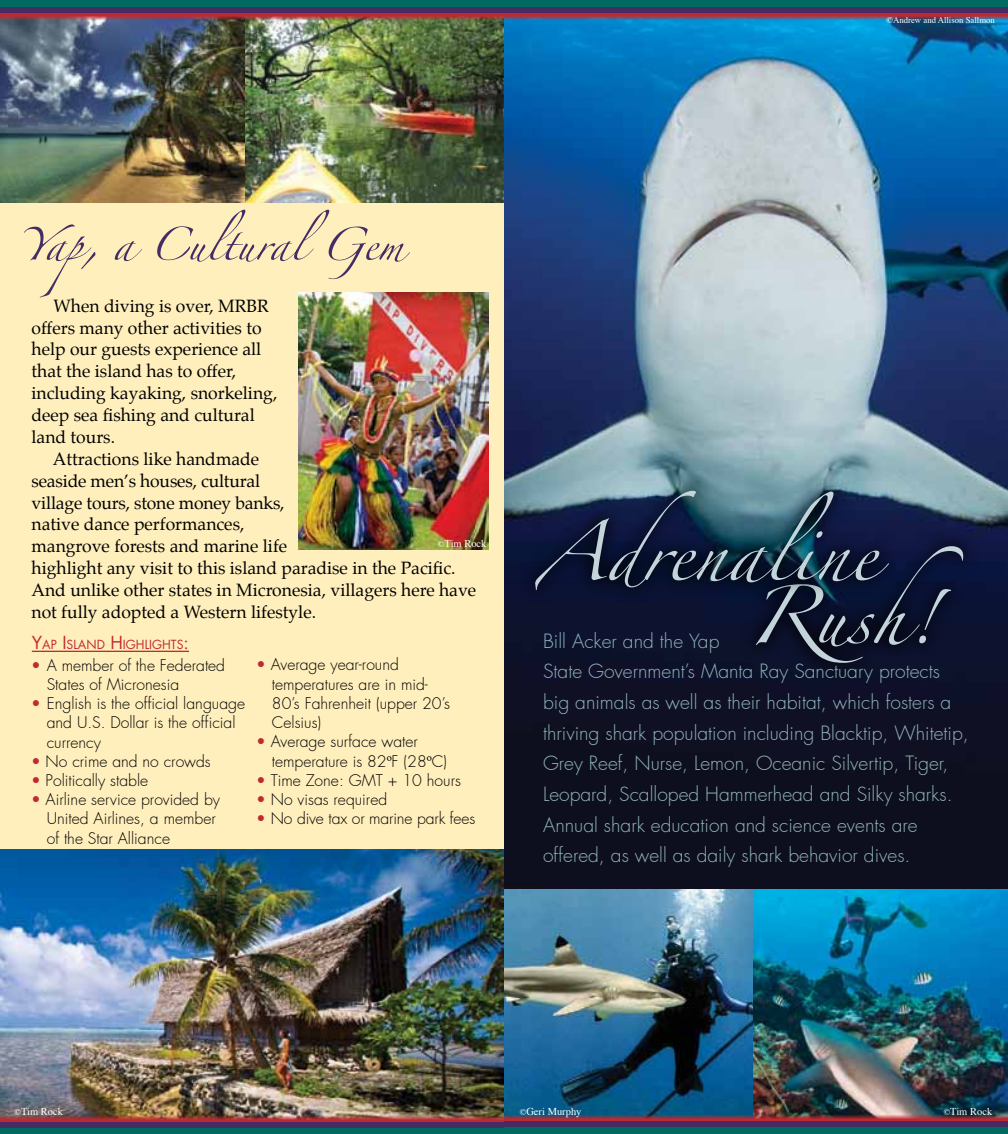
<style>
.page{position:relative;width:1008px;height:1134px;background:#fff}
.page>*{position:absolute;margin:0;border:0;box-sizing:border-box;transform-origin:0 0}
.t1{font:300 19.25px/30.6px "Futura";color:#91b4ba}
.t2{font:17.5px/21.9px "Palatino";color:#000}
.t3{font:300 15.75px/19.2px "Futura";color:#000}
.t4{font:12.25px "Futura";color:#c12930}
.t5{font:10.5px "Times";color:#fff}
.t6{font:8.75px "Times";color:#fff}
.s1{color:#c12930}
.s2{font-size:8.75px}
.s3{font-size:17.5px}
.s4{font-family:"Times";font-weight:400}
</style>
<div class="page">
<div style="left:0;top:9px;width:504px;height:843px;background:#ffefbd"></div>
<img style="left:244px;top:21px;width:260px;height:182px">
<img style="left:0;top:21px;width:244px;height:182px">
<img style="left:0;top:849px;width:504px;height:265px">
<svg style="left:24px;top:210px;width:386px;height:88px"></svg>
<div style="left:0;top:7px;width:504px;height:6px;background:#442d65"></div>
<img style="left:0;top:13px;width:504px;height:8px">
<div style="left:0;top:0;width:504px;height:7px;background:#006a62"></div>
<div style="left:0;top:1122px;width:504px;height:6px;background:#442d65"></div>
<img style="left:0;top:1114px;width:504px;height:8px">
<div style="left:0;top:1128px;width:504px;height:6px;background:#006a62"></div>
<hr style="left:32px;top:651px;width:157px;height:1px;background:#c12930">
<img style="left:298px;top:292px;width:191px;height:257px">
<img style="left:504px;top:21px;width:504px;height:869px">
<div style="left:740px;top:529px;width:240px;height:151px;background:linear-gradient(to bottom,#0c1643,#0b1128)"></div>
<svg style="left:519px;top:475px;width:386px;height:131px;background:#698998"></svg>
<svg style="left:535px;top:491px;width:428px;height:172px;background:#212e49"></svg>
<div style="left:504px;top:7px;width:504px;height:6px;background:#442d65"></div>
<svg style="left:504px;top:13px;width:504px;height:8px;background:#7d4b66"></svg>
<div style="left:504px;top:0;width:504px;height:7px;background:#006a62"></div>
<img style="left:753px;top:890px;width:255px;height:223px">
<img style="left:504px;top:890px;width:249px;height:223px">
<div style="left:504px;top:1121px;width:504px;height:6px;background:#442d65"></div>
<img style="left:504px;top:1113px;width:504px;height:8px">
<div style="left:504px;top:1127px;width:504px;height:7px;background:#006a62"></div>
<p class="t6" style="left:886px;top:12px;width:110px">©Andrew and Allison Sallmon</p>
<p class="t2" style="left:32px;top:295px;width:247px;text-indent:22px">When diving is over, MRBR offers many other activities to help our guests experience all that the island has to offer, including kayaking, snorkeling, deep sea fishing and cultural land tours.</p>
<p class="t2" style="left:32px;top:448px;width:446px;text-indent:21px">Attractions like handmade<br>seaside men’s houses, cultural<br>village tours, stone money banks,<br>native dance performances,<br>mangrove forests and marine life<br>highlight any visit to this island paradise in the Pacific.<br>And unlike other states in Micronesia, villagers here have not fully adopted a Western lifestyle.</p>
<p class="t3" style="left:47px;top:655px;width:180px;text-indent:-16px"><span class="s1">•</span> A member of the Federated<br>States of Micronesia</p>
<p class="t3" style="left:47px;top:694px;width:200px;text-indent:-16px"><span class="s1">•</span> English is the official language and U.S. Dollar is the official currency</p>
<p class="t3" style="left:31px;top:752px;width:181px"><span class="s1">•</span> No crime and no crowds</p>
<p class="t3" style="left:31px;top:771px;width:119px"><span class="s1">•</span> Politically stable</p>
<p class="t3" style="left:47px;top:790px;width:175px;text-indent:-16px"><span class="s1">•</span> Airline service provided by<br>United Airlines, a member of the Star Alliance</p>
<p class="t5" style="left:438px;top:534px;width:50px"><span class="s2">©</span>Tim Rock</p>
<p class="t4" style="left:32px;top:636px;width:159px"><span class="s3">Y</span>AP <span class="s3">I</span> SLAND <span class="s3">H</span>IGH LIGHTS<span class="s3">:</span></p>
<p class="t3" style="left:272px;top:655px;width:180px;text-indent:-16px"><span class="s1">•</span> Average year-round temperatures are in mid-<br>80’s Fahrenheit (upper 20’s<br>Celsius)</p>
<p class="t3" style="left:272px;top:732px;width:177px;text-indent:-16px"><span class="s1">•</span> Average surface water temperature is 82<span class="s4">º</span>F (28<span class="s4">º</span>C)</p>
<p class="t3" style="left:256px;top:771px;width:206px"><span class="s1">•</span> Time Zone: GMT + 10 hours</p>
<p class="t3" style="left:256px;top:790px;width:133px"><span class="s1">•</span> No visas required</p>
<p class="t3" style="left:256px;top:809px;width:221px"><span class="s1">•</span> No dive tax or marine park fees</p>
<p class="t1" style="left:543px;top:626px;width:427px">Bill Acker and the Yap<br>State Government’s Manta Ray Sanctuary protects big animals as well as their habitat, which fosters a thriving shark population including Blacktip, Whitetip, Grey Reef, Nurse, Lemon, Oceanic Silvertip, Tiger, Leopard, Scalloped Hammerhead and Silky sharks.<br>Annual shark education and science events are offered, as well as daily shark behavior dives.</p>
<p class="t5" style="left:15px;top:1102px;width:50px"><span class="s2">©</span>Tim Rock</p>
<p class="t5" style="left:520px;top:1101px;width:63px"><span class="s2">©</span>Geri Murphy</p>
<p class="t5" style="left:944px;top:1102px;width:50px"><span class="s2">©</span>Tim Rock</p>
</div>
